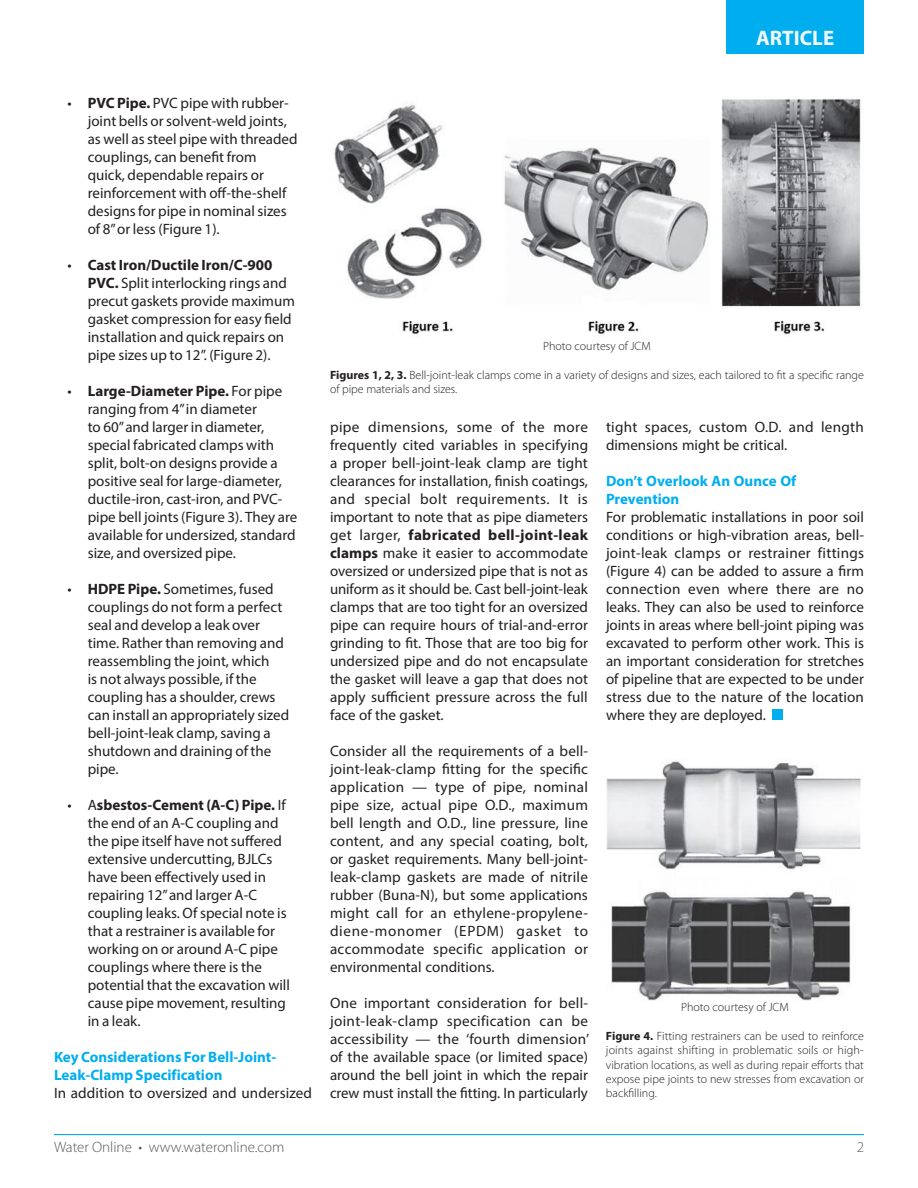
<style>
.page{position:relative;width:918px;height:1188px;background:#fff}
.page>*{position:absolute;margin:0;border:0;box-sizing:border-box;transform-origin:0 0}
.t1{font:700 21px "Myriad Pro";color:#f0f9fd}
.t2{font:15px/18px "Myriad Pro";color:#231f20}
.t3{font:700 15px/18px "Myriad Pro";color:#00aeef}
.t4{font:300 15px "Myriad Pro";color:#57585a}
.t5{font:300 12px/14.4px "Myriad Pro";color:#231f20}
.s1{font-weight:700}
</style>
<div class="page">
<hr style="left:54px;top:1134px;width:810px;height:1px;background:#00aeef">
<div style="left:726px;top:0;width:138px;height:54px;background:#00aeef"></div>
<div style="left:772px;top:710px;width:11px;height:10px;background:#00aeef"></div>
<img style="left:334px;top:99px;width:527px;height:236px">
<img style="left:606px;top:761px;width:255px;height:239px">
<h1 class="t1" style="left:756px;top:30px;width:80px">ARTICLE</h1>
<p class="t2" style="left:88px;top:95px;width:211px;text-indent:-20px">• <span class="s1">PVC Pipe.</span> PVC pipe with rubber&shy;joint bells or solvent-weld joints, as well as steel pipe with threaded couplings, can benefit from quick, dependable repairs or reinforcement with off-the-shelf designs for pipe in nominal sizes of 8” or less (Figure 1).</p>
<p class="t2" style="left:88px;top:257px;width:209px;text-indent:-20px">• <span class="s1">Cast Iron/Ductile Iron/C-900<br>PVC.</span> Split interlocking rings and precut gaskets provide maximum gasket compression for easy field installation and quick repairs on pipe sizes up to 12”. (Figure 2).</p>
<p class="t2" style="left:88px;top:383px;width:211px;text-indent:-20px">• <span class="s1">Large-Diameter Pipe.</span> For pipe ranging from 4” in diameter<br>to 60” and larger in diameter, special fabricated clamps with split, bolt-on designs provide a positive seal for large-diameter, ductile-iron, cast-iron, and PVC&shy;pipe bell joints (Figure 3). They are available for undersized, standard size, and oversized pipe.</p>
<p class="t2" style="left:88px;top:581px;width:203px;text-indent:-20px">• <span class="s1">HDPE Pipe.</span> Sometimes, fused couplings do not form a perfect seal and develop a leak over time. Rather than removing and reassembling the joint, which<br>is not always possible, if the coupling has a shoulder, crews can install an appropriately sized bell-joint-leak clamp, saving a shutdown and draining of the pipe.</p>
<p class="t2" style="left:88px;top:797px;width:204px;text-indent:-20px">• A<span class="s1">sbestos-Cement (A-C) Pipe.</span> If the end of an A-C coupling and the pipe itself have not suffered extensive undercutting, BJLCs have been effectively used in repairing 12” and larger A-C coupling leaks. Of special note is that a restrainer is available for working on or around A-C pipe couplings where there is the potential that the excavation will cause pipe movement, resulting in a leak.</p>
<p class="t3" style="left:54px;top:1049px;width:224px">Key Considerations For Bell-Joint-<br>Leak-Clamp Specification</p>
<p class="t2" style="left:54px;top:1085px;width:259px">In addition to oversized and undersized</p>
<p class="t5" style="left:543px;top:340px;width:109px">Photo courtesy of JCM</p>
<p class="t5" style="left:330px;top:369px;width:535px"><span class="s1">Figures 1, 2, 3.</span> Bell-joint-leak clamps come in a variety of designs and sizes, each tailored to fit a specific range of pipe materials and sizes.</p>
<p class="t2" style="left:330px;top:419px;width:260px;text-align:justify">pipe dimensions, some of the more frequently cited variables in specifying a proper bell-joint-leak clamp are tight clearances for installation, finish coatings, and special bolt requirements. It is important to note that as pipe diameters get larger, <span class="s1">fabricated bell-joint-leak clamps</span> make it easier to accommodate oversized or undersized pipe that is not as uniform as it should be. Cast bell-joint-leak clamps that are too tight for an oversized pipe can require hours of trial-and-error grinding to fit. Those that are too big for undersized pipe and do not encapsulate the gasket will leave a gap that does not apply sufficient pressure across the full face of the gasket.</p>
<p class="t2" style="left:330px;top:743px;width:260px;text-align:justify">Consider all the requirements of a bell&shy;joint-leak-clamp fitting for the specific application — type of pipe, nominal pipe size, actual pipe O.D., maximum bell length and O.D., line pressure, line content, and any special coating, bolt, or gasket requirements. Many bell-joint&shy;leak-clamp gaskets are made of nitrile rubber (Buna-N), but some applications might call for an ethylene-propylene&shy;diene-monomer (EPDM) gasket to accommodate specific application or environmental conditions.</p>
<p class="t2" style="left:330px;top:995px;width:261px;text-align:justify">One important consideration for bell&shy;joint-leak-clamp specification can be accessibility — the ‘fourth dimension’ of the available space (or limited space) around the bell joint in which the repair crew must install the fitting. In particularly</p>
<p class="t2" style="left:606px;top:419px;width:259px">tight spaces, custom O.D. and length dimensions might be critical.</p>
<p class="t3" style="left:606px;top:473px;width:192px">Don’t Overlook An Ounce Of<br>Prevention</p>
<p class="t2" style="left:606px;top:509px;width:260px;text-align:justify">For problematic installations in poor soil conditions or high-vibration areas, bell&shy;joint-leak clamps or restrainer fittings (Figure 4) can be added to assure a firm connection even where there are no leaks. They can also be used to reinforce joints in areas where bell-joint piping was excavated to perform other work. This is an important consideration for stretches of pipeline that are expected to be under stress due to the nature of the location where they are deployed.</p>
<p class="t5" style="left:681px;top:1001px;width:109px">Photo courtesy of JCM</p>
<p class="t5" style="left:606px;top:1030px;width:260px;text-align:justify"><span class="s1">Figure 4.</span> Fitting restrainers can be used to reinforce joints against shifting in problematic soils or high&shy;vibration locations, as well as during repair efforts that expose pipe joints to new stresses from excavation or backfilling.</p>
<p class="t4" style="left:54px;top:1141px;width:232px">Water Online • www.wateronline.com</p>
<p class="t4" style="left:857px;top:1141px;width:9px">2</p>
</div>
